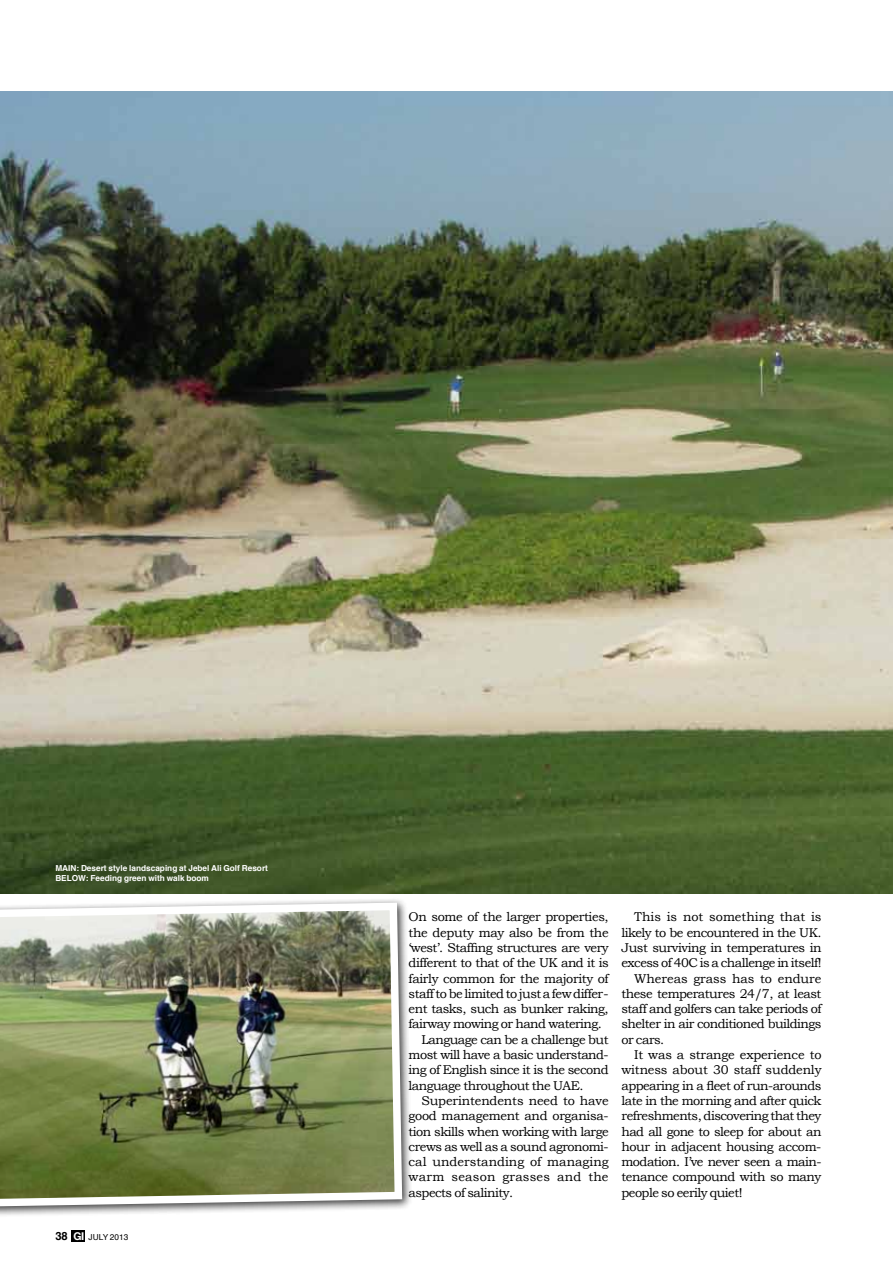
<style>
.page{position:relative;width:893px;height:1263px;background:#fff}
.page>*{position:absolute;margin:0;border:0;box-sizing:border-box;transform-origin:0 0}
.t1{font:12.75px "Bookman Old Style";letter-spacing:-.04em;color:#000}
.t2{font:12.75px "Bookman Old Style";letter-spacing:-.01em;color:#000}
.t3{font:12.75px "Bookman Old Style";color:#000}
.t4{font:12.75px "Bookman Old Style";letter-spacing:-.02em;color:#000}
.t5{font:12.75px "Bookman Old Style";letter-spacing:.015em;color:#000}
.t6{font:700 8.25px/9.8px "Helvetica";color:#fff}
.t7{font:8.25px "Helvetica";color:#000}
.s1{font-weight:700;font-size:11.25px}
.s2{font-family:"Helvetica Neue";font-weight:700;font-size:10.8px;color:#fff}
</style>
<div class="page">
<div style="left:71px;top:1230px;width:14px;height:11px;background:#000"></div>
<img style="left:0;top:91px;width:892px;height:802px">
<div style="left:0;top:897px;width:413px;height:321px;background:#000;opacity:.75"></div>
<img style="left:0;top:899px;width:406px;height:311px">
<p class="t6" style="left:55px;top:863px;width:214px">MAIN: Desert style landscaping at Jebel Ali Golf Resort<br>BELOW: Feeding green with walk boom</p>
<p class="t7" style="left:55px;top:1231px;width:74px"><span class="s1">38</span> <span class="s2">GI</span> JULY 2013</p>
<p class="t1" style="left:408px;top:910px;width:201px">On some of the larger properties,</p>
<p class="t1" style="left:408px;top:925px;width:201px">the deputy may also be from the</p>
<p class="t1" style="left:408px;top:940px;width:201px">‘west’. Staffing structures are very</p>
<p class="t1" style="left:408px;top:955px;width:201px">different to that of the UK and it is</p>
<p class="t1" style="left:408px;top:971px;width:201px">fairly common for the majority of</p>
<p class="t1" style="left:408px;top:986px;width:201px">staff to be limited to just a few differ-</p>
<p class="t1" style="left:408px;top:1001px;width:201px">ent tasks, such as bunker raking,</p>
<p class="t1" style="left:408px;top:1017px;width:195px">fairway mowing or hand watering.</p>
<p class="t1" style="left:421px;top:1032px;width:189px">Language can be a challenge but</p>
<p class="t1" style="left:408px;top:1047px;width:201px">most will have a basic understand-</p>
<p class="t1" style="left:408px;top:1063px;width:201px">ing of English since it is the second</p>
<p class="t1" style="left:408px;top:1078px;width:176px">language throughout the UAE.</p>
<p class="t2" style="left:421px;top:1093px;width:189px">Superintendents need to have</p>
<p class="t4" style="left:408px;top:1108px;width:201px">good management and organisa-</p>
<p class="t1" style="left:408px;top:1124px;width:201px">tion skills when working with large</p>
<p class="t1" style="left:408px;top:1139px;width:201px">crews as well as a sound agronomi-</p>
<p class="t3" style="left:408px;top:1154px;width:201px">cal understanding of managing</p>
<p class="t5" style="left:408px;top:1170px;width:201px">warm season grasses and the</p>
<p class="t1" style="left:408px;top:1185px;width:106px">aspects of salinity.</p>
<p class="t3" style="left:634px;top:910px;width:189px">This is not something that is</p>
<p class="t1" style="left:621px;top:925px;width:201px">likely to be encountered in the UK.</p>
<p class="t1" style="left:621px;top:940px;width:201px">Just surviving in temperatures in</p>
<p class="t1" style="left:621px;top:955px;width:201px">excess of 40C is a challenge in itself!</p>
<p class="t3" style="left:634px;top:971px;width:189px">Whereas grass has to endure</p>
<p class="t1" style="left:621px;top:986px;width:201px">these temperatures 24/7, at least</p>
<p class="t1" style="left:621px;top:1001px;width:201px">staff and golfers can take periods of</p>
<p class="t1" style="left:621px;top:1017px;width:201px">shelter in air conditioned buildings</p>
<p class="t1" style="left:621px;top:1032px;width:44px">or cars.</p>
<p class="t2" style="left:634px;top:1047px;width:189px">It was a strange experience to</p>
<p class="t2" style="left:621px;top:1063px;width:201px">witness about 30 staff suddenly</p>
<p class="t1" style="left:621px;top:1078px;width:201px">appearing in a fleet of run-arounds</p>
<p class="t1" style="left:621px;top:1093px;width:201px">late in the morning and after quick</p>
<p class="t1" style="left:621px;top:1108px;width:201px">refreshments, discovering that they</p>
<p class="t1" style="left:621px;top:1124px;width:201px">had all gone to sleep for about an</p>
<p class="t1" style="left:621px;top:1139px;width:201px">hour in adjacent housing accom-</p>
<p class="t1" style="left:621px;top:1154px;width:201px">modation. I’ve never seen a main-</p>
<p class="t1" style="left:621px;top:1170px;width:201px">tenance compound with so many</p>
<p class="t1" style="left:621px;top:1185px;width:122px">people so eerily quiet!</p>
</div>
